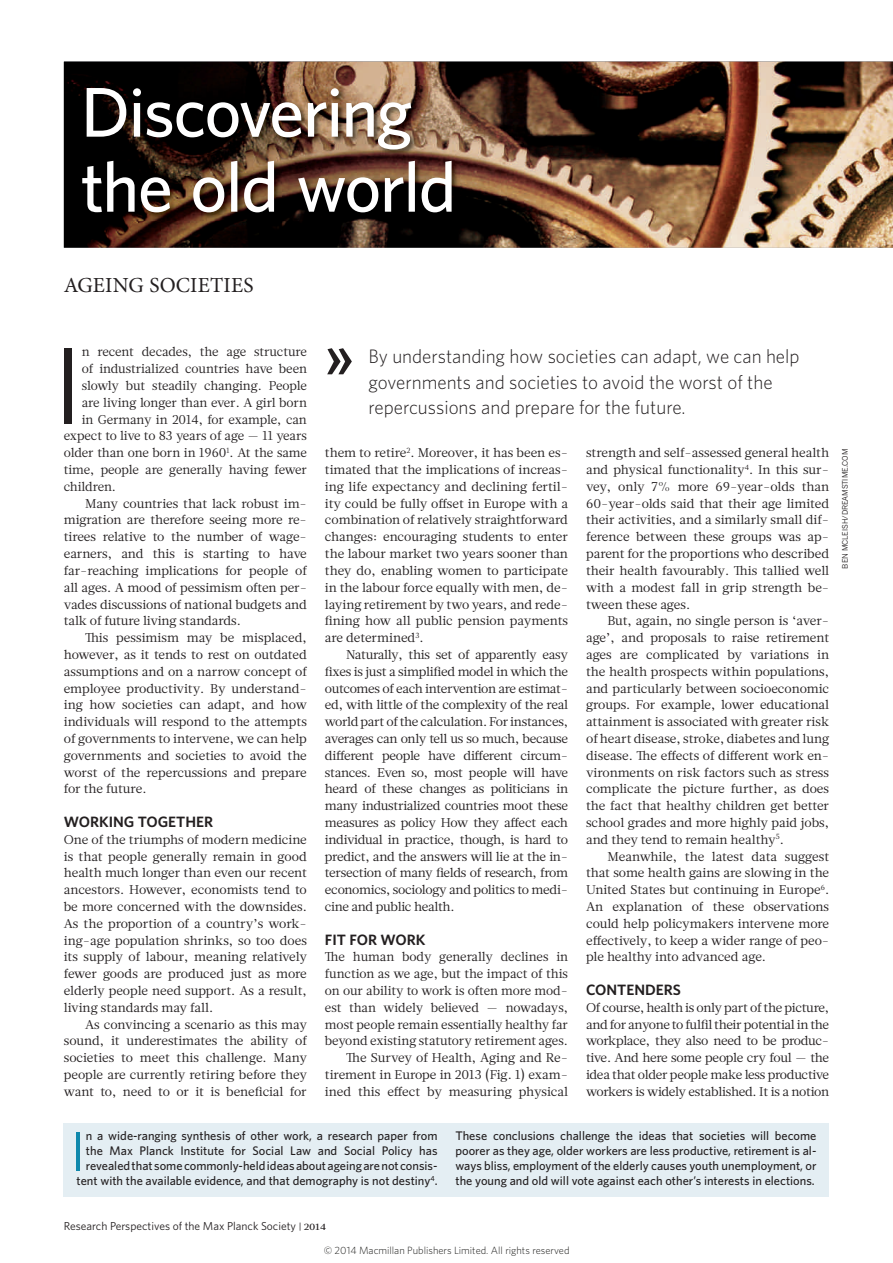
<style>
.page{position:relative;width:893px;height:1263px;background:#fff}
.page>*{position:absolute;margin:0;border:0;box-sizing:border-box;transform-origin:0 0}
.t1{font:109.5px "Whitney";color:#231f20}
.t2{font:500 70.5px/75px "Whitney";letter-spacing:-.025em;color:#fff}
.t3{font:55.65px "Whitney";color:#0f88ac}
.t4{font:600 51px "Whitney";color:#231f20}
.t5{font:21.45px "Minion Pro";letter-spacing:.005em;color:#231f20}
.t6{font:300 19.5px/25.5px "Whitney";color:#231f20}
.t7{font:600 15px "Whitney";color:#231f20}
.t8{font:12.75px/16.8px "Glosa Math";letter-spacing:-.01em;color:#231f20;text-align:justify}
.t9{font:500 12.45px/15px "Whitney";color:#231f20;text-align:right}
.t10{font:11.55px "Whitney";color:#231f20}
.t11{font:300 10.5px "Whitney";color:#1d1d1b}
.t12{font:7.5px "News Gothic MTOT";color:#231f20}
.s1{font-size:8.85px}
.s2{font-family:"Glosa Math";font-weight:500;font-size:8.85px}
</style>
<div class="page">
<img style="left:64px;top:62px;width:829px;height:186px">
<img style="left:81px;top:87px;width:378px;height:133px">
<div style="left:64px;top:1123px;width:765px;height:74px;background:#e4eef3"></div>
<h2 class="t2" style="left:81px;top:74px;width:377px">Discovering the old world</h2>
<h3 class="t5" style="left:64px;top:272px;width:191px">AGEING SOCIETIES</h3>
<h1 class="t1" style="left:53px;top:313px;width:31px">I</h1>
<p class="t8" style="left:82px;top:344px;width:227px">n recent decades, the age structure</p>
<p class="t8" style="left:82px;top:361px;width:227px">of industrialized countries have been</p>
<p class="t8" style="left:82px;top:377px;width:227px">slowly but steadily changing. People</p>
<p class="t8" style="left:82px;top:394px;width:227px">are living longer than ever. A girl born</p>
<p class="t8" style="left:82px;top:411px;width:227px">in Germany in 2014, for example, can</p>
<p class="t8" style="left:64px;top:428px;width:245px">expect to live to 83 years of age — 11 years</p>
<p class="t8" style="left:64px;top:445px;width:245px">older than one born in 1960<sup>1</sup>. At the same</p>
<p class="t8" style="left:64px;top:461px;width:245px">time, people are generally having fewer</p>
<p class="t8" style="left:64px;top:478px;width:54px">children.</p>
<p class="t8" style="left:85px;top:495px;width:223px">Many countries that lack robust im-</p>
<p class="t8" style="left:64px;top:512px;width:245px">migration are therefore seeing more re-</p>
<p class="t8" style="left:64px;top:529px;width:245px">tirees relative to the number of wage-</p>
<p class="t8" style="left:64px;top:545px;width:245px">earners, and this is starting to have</p>
<p class="t8" style="left:64px;top:562px;width:245px">far-reaching implications for people of</p>
<p class="t8" style="left:64px;top:579px;width:245px">all ages. A mood of pessimism often per-</p>
<p class="t8" style="left:64px;top:596px;width:245px">vades discussions of national budgets and</p>
<p class="t8" style="left:64px;top:613px;width:179px">talk of future living standards.</p>
<p class="t8" style="left:85px;top:629px;width:223px">This pessimism may be misplaced,</p>
<p class="t8" style="left:64px;top:646px;width:245px">however, as it tends to rest on outdated</p>
<p class="t8" style="left:64px;top:663px;width:245px">assumptions and on a narrow concept of</p>
<p class="t8" style="left:64px;top:680px;width:245px">employee productivity. By understand-</p>
<p class="t8" style="left:64px;top:697px;width:245px">ing how societies can adapt, and how</p>
<p class="t8" style="left:64px;top:713px;width:245px">individuals will respond to the attempts</p>
<p class="t8" style="left:64px;top:730px;width:245px">of governments to intervene, we can help</p>
<p class="t8" style="left:64px;top:747px;width:245px">governments and societies to avoid the</p>
<p class="t8" style="left:64px;top:764px;width:245px">worst of the repercussions and prepare</p>
<p class="t8" style="left:64px;top:781px;width:84px">for the future.</p>
<p class="t7" style="left:64px;top:812px;width:151px">WORKING TOGETHER</p>
<p class="t8" style="left:64px;top:831px;width:245px">One of the triumphs of modern medicine is that people generally remain in good health much longer than even our recent ancestors. However, economists tend to be more concerned with the downsides.<br>As the proportion of a country’s work&shy;ing-age population shrinks, so too does its supply of labour, meaning relatively fewer goods are produced just as more elderly people need support. As a result, living standards may fall.</p>
<p class="t8" style="left:64px;top:1016px;width:245px;text-indent:21px">As convincing a scenario as this may sound, it underestimates the ability of societies to meet this challenge. Many people are currently retiring before they want to, need to or it is beneficial for</p>
<h3 class="t4" style="left:325px;top:323px;width:29px">»</h3>
<h3 class="t6" style="left:369px;top:343px;width:433px">By understanding how societies can adapt, we can help governments and societies to avoid the worst of the repercussions and prepare for the future.</h3>
<p class="t8" style="left:325px;top:445px;width:245px">them to retire<sup>2</sup>. Moreover, it has been es&shy;timated that the implications of increas&shy;ing life expectancy and declining fertil&shy;ity could be fully offset in Europe with a combination of relatively straightforward changes: encouraging students to enter the labour market two years sooner than they do, enabling women to participate in the labour force equally with men, de&shy;laying retirement by two years, and rede&shy;fining how all public pension payments are determined<sup>3</sup>.</p>
<p class="t8" style="left:325px;top:646px;width:245px;text-indent:21px">Naturally, this set of apparently easy fixes is just a simplified model in which the outcomes of each intervention are estimat&shy;ed, with little of the complexity of the real world part of the calculation. For instances, averages can only tell us so much, because different people have different circum&shy;stances. Even so, most people will have heard of these changes as politicians in many industrialized countries moot these measures as policy How they affect each individual in practice, though, is hard to predict, and the answers will lie at the in&shy;tersection of many fields of research, from economics, sociology and politics to medi&shy;cine and public health.</p>
<p class="t7" style="left:325px;top:929px;width:102px">FIT FOR WORK</p>
<p class="t8" style="left:325px;top:949px;width:245px;text-align:right">The human body generally declines in function as we age, but the impact of this on our ability to work is often more mod&shy;est than widely believed — nowadays, most people remain essentially healthy far beyond existing statutory retirement ages.<br>The Survey of Health, Aging and Re&shy;tirement in Europe in 2013 (Fig. 1) exam&shy;ined this effect by measuring physical</p>
<p class="t8" style="left:586px;top:445px;width:245px">strength and self-assessed general health and physical functionality<sup>4</sup>. In this sur&shy;vey, only 7% more 69-year-olds than 60-year-olds said that their age limited their activities, and a similarly small dif&shy;ference between these groups was ap&shy;parent for the proportions who described their health favourably. This tallied well with a modest fall in grip strength be&shy;tween these ages.</p>
<p class="t8" style="left:586px;top:613px;width:245px;text-indent:21px">But, again, no single person is ‘aver&shy;age’, and proposals to raise retirement ages are complicated by variations in the health prospects within populations, and particularly between socioeconomic groups. For example, lower educational attainment is associated with greater risk of heart disease, stroke, diabetes and lung disease. The effects of different work en&shy;vironments on risk factors such as stress complicate the picture further, as does the fact that healthy children get better school grades and more highly paid jobs, and they tend to remain healthy<sup>5</sup>.</p>
<p class="t8" style="left:586px;top:848px;width:245px;text-indent:21px">Meanwhile, the latest data suggest that some health gains are slowing in the United States but continuing in Europe<sup>6</sup>.<br>An explanation of these observations could help policymakers intervene more effectively, to keep a wider range of peo&shy;ple healthy into advanced age.</p>
<p class="t7" style="left:586px;top:980px;width:97px">CONTENDERS</p>
<p class="t8" style="left:586px;top:999px;width:245px">Of course, health is only part of the picture, and for anyone to fulfil their potential in the workplace, they also need to be produc&shy;tive. And here some people cry foul — the idea that older people make less productive workers is widely established. It is a notion</p>
<p class="t12" style="left:841px;top:569px;width:122px;rotate:-90deg">BEN MCLEISH/DREAMSTIME.COM</p>
<p class="t9" style="left:77px;top:1128px;width:362px">n a wide-ranging synthesis of other work, a research paper from the Max Planck Institute for Social Law and Social Policy has revealed that some commonly-held ideas about ageing are not consis&shy;tent with the available evidence, and that demography is not destiny<sup>4</sup>.</p>
<p class="t9" style="left:455px;top:1128px;width:362px;text-align:justify">These conclusions challenge the ideas that societies will become poorer as they age, older workers are less productive, retirement is al&shy;ways bliss, employment of the elderly causes youth unemployment, or the young and old will vote against each other’s interests in elections.</p>
<h3 class="t3" style="left:71px;top:1114px;width:16px">I</h3>
<p class="t10" style="left:64px;top:1218px;width:264px">Research Perspectives of the Max Planck Society <span class="s1">|</span> <span class="s2">2014</span></p>
<p class="t11" style="left:324px;top:1243px;width:247px">© 2014 Macmillan Publishers Limited. All rights reserved</p>
</div>
